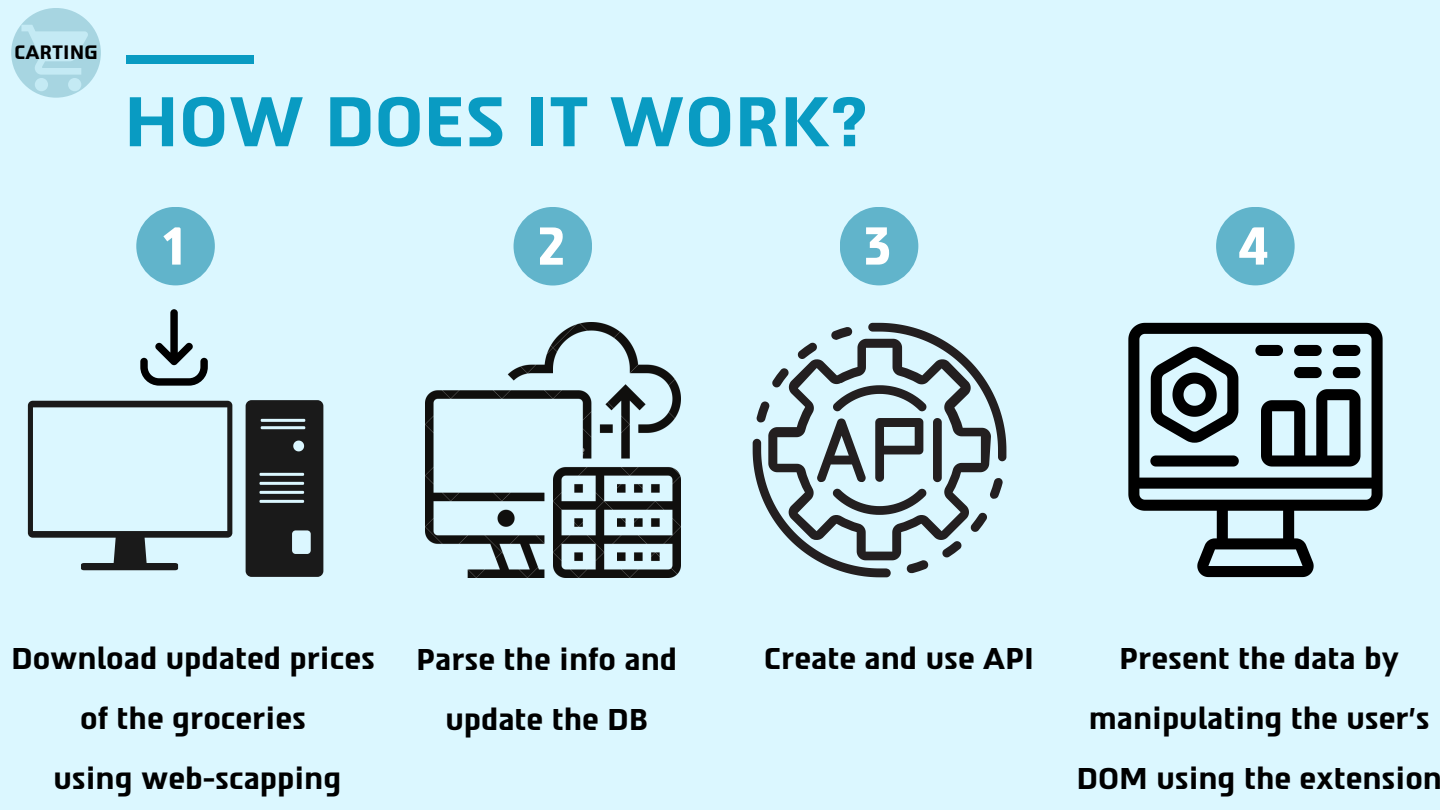
<style>
.page{position:relative;width:1440px;height:810px;background:#dbf7ff}
.page>*{position:absolute;margin:0;border:0;box-sizing:border-box;transform-origin:0 0}
.t1{font:700 70px "Atlas DL3.1 AAA";color:#099bc2}
.t2{font:700 53.2px "Atlas DL3.1 AAA";color:#fff}
.t3{font:700 30px "Atlas DL3.1 AAA";color:#000}
.t4{font:700 19.4px "Atlas DL3.1 AAA";color:#000}
</style>
<div class="page">
<div style="left:126px;top:56px;width:127px;height:8px;background:#099bc2"></div>
<div style="left:11px;top:8px;width:90px;height:90px;background:#a7d5e1;border-radius:50%"></div>
<svg style="left:21px;top:25px;width:67px;height:66px"></svg>
<svg style="left:140px;top:309px;width:68px;height:77px"></svg>
<svg style="left:28px;top:400px;width:295px;height:177px"></svg>
<img style="left:426px;top:323px;width:254px;height:254px">
<svg style="left:753px;top:323px;width:253px;height:254px"></svg>
<svg style="left:1128px;top:323px;width:255px;height:254px"></svg>
<svg style="left:1261px;top:389px;width:99px;height:78px"></svg>
<svg style="left:1150px;top:455px;width:89px;height:12px"></svg>
<svg style="left:1255px;top:345px;width:28px;height:11px"></svg>
<svg style="left:1294px;top:345px;width:28px;height:11px"></svg>
<svg style="left:1333px;top:345px;width:27px;height:11px"></svg>
<svg style="left:1294px;top:367px;width:28px;height:11px"></svg>
<svg style="left:1333px;top:367px;width:27px;height:11px"></svg>
<div style="left:136px;top:207px;width:79px;height:78px;background:#61b4cb;border-radius:50%"></div>
<div style="left:514px;top:207px;width:78px;height:79px;background:#61b4cb;border-radius:50%"></div>
<div style="left:840px;top:207px;width:78px;height:78px;background:#61b4cb;border-radius:50%"></div>
<div style="left:1216px;top:207px;width:79px;height:78px;background:#61b4cb;border-radius:50%"></div>
<p class="t4" style="left:14px;top:41px;width:85px">CARTING</p>
<p class="t1" style="left:124px;top:80px;width:745px">HOW DOES IT WORK?</p>
<p class="t2" style="left:163px;top:214px;width:24px">1</p>
<p class="t2" style="left:537px;top:214px;width:30px">2</p>
<p class="t2" style="left:864px;top:214px;width:29px">3</p>
<p class="t2" style="left:1238px;top:214px;width:32px">4</p>
<p class="t3" style="left:11px;top:640px;width:365px">Download updated prices</p>
<p class="t3" style="left:80px;top:700px;width:227px">of the groceries</p>
<p class="t3" style="left:53px;top:760px;width:289px">using web-scapping</p>
<p class="t3" style="left:416px;top:641px;width:262px">Parse the info and</p>
<p class="t3" style="left:445px;top:701px;width:204px">update the DB</p>
<p class="t3" style="left:764px;top:640px;width:271px">Create and use API</p>
<p class="t3" style="left:1119px;top:640px;width:282px">Present the data by</p>
<p class="t3" style="left:1089px;top:700px;width:342px">manipulating the user’s</p>
<p class="t3" style="left:1077px;top:760px;width:367px">DOM using the extension</p>
</div>
